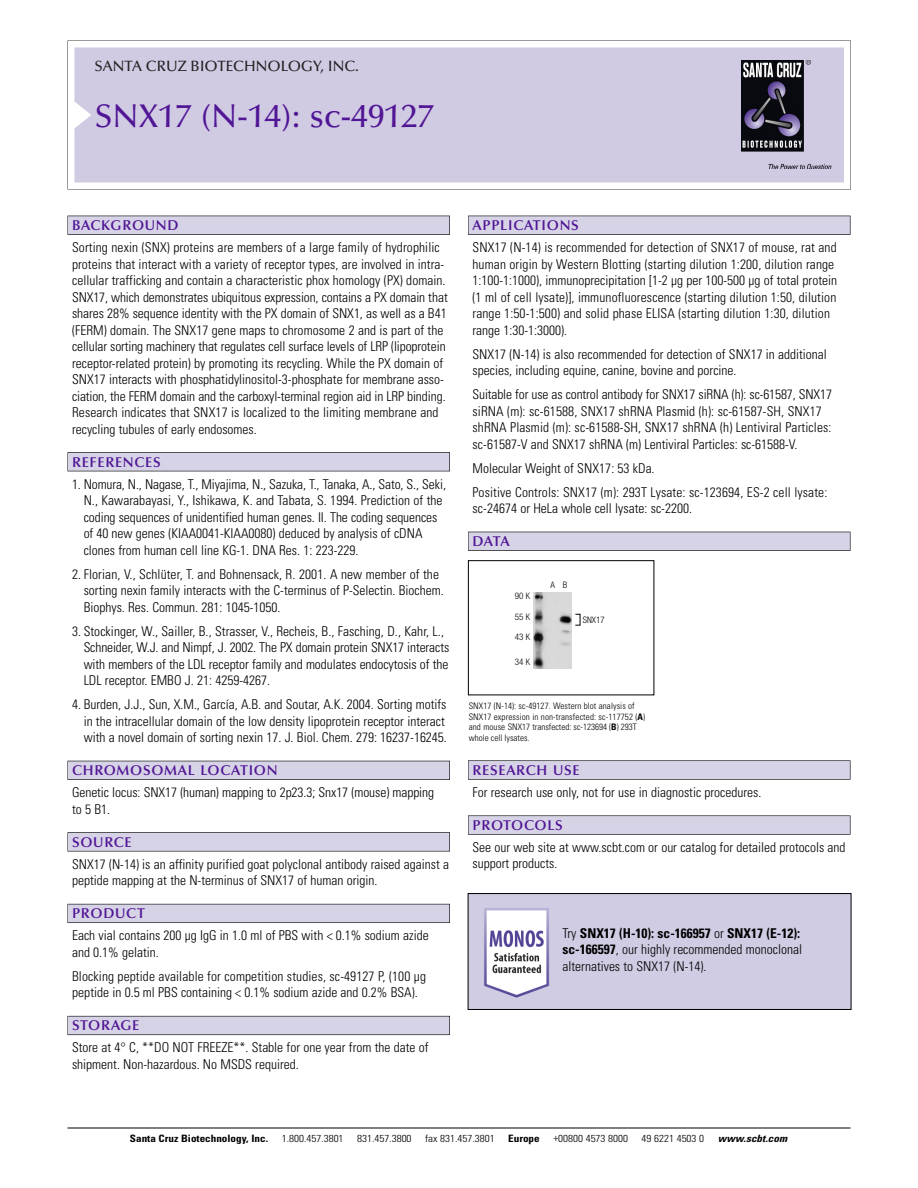
<style>
.page{position:relative;width:918px;height:1188px;background:#fff}
.page>*{position:absolute;margin:0;border:0;box-sizing:border-box;transform-origin:0 0}
.t1{font:500 33px "Optima";color:#511695}
.t2{font:500 15px "Optima";color:#231f20}
.t3{font:600 14.25px "Optima";letter-spacing:.05em;color:#511695}
.t4{font:300 condensed 13.5px/16.5px "Univers";color:#000}
.t5{font:300 condensed 10.2px "Univers";color:#000;scale:1.1 1}
.t6{font:700 condensed 10.2px "Univers";color:#000;scale:1.1 1}
.t7{font:italic 700 condensed 10.2px "Univers";letter-spacing:.005em;color:#000;scale:1.1 1}
.t8{font:300 condensed 9px/10.5px "Univers";letter-spacing:.01em;color:#000}
.t9{font:300 condensed 9px/19.5px "Helvetica Neue";color:#000}
.s1{font-weight:700}
</style>
<div class="page">
<svg style="left:68px;top:40px;width:783px;height:149px"></svg>
<div style="left:74px;top:47px;width:770px;height:135px;background:#d1cae3"></div>
<img style="left:741px;top:60px;width:90px;height:108px">
<div style="left:68px;top:216px;width:382px;height:19px;background:#525155"></div>
<div style="left:68px;top:216px;width:381px;height:18px;background:#d7d3e7"></div>
<div style="left:68px;top:452px;width:382px;height:19px;background:#525155"></div>
<div style="left:68px;top:453px;width:381px;height:18px;background:#d7d3e7"></div>
<div style="left:68px;top:761px;width:382px;height:19px;background:#525158"></div>
<div style="left:68px;top:761px;width:381px;height:18px;background:#d7d3e7"></div>
<div style="left:68px;top:832px;width:382px;height:19px;background:#575759"></div>
<div style="left:68px;top:833px;width:381px;height:18px;background:#d7d3e7"></div>
<div style="left:68px;top:904px;width:382px;height:19px;background:#5b5a62"></div>
<div style="left:68px;top:904px;width:381px;height:18px;background:#d7d3e7"></div>
<div style="left:68px;top:1016px;width:382px;height:19px;background:#66646e"></div>
<div style="left:68px;top:1016px;width:381px;height:18px;background:#d7d3e7"></div>
<div style="left:468px;top:216px;width:382px;height:19px;background:#525155"></div>
<div style="left:468px;top:216px;width:382px;height:18px;background:#d7d3e7"></div>
<div style="left:468px;top:532px;width:382px;height:19px;background:#515055"></div>
<div style="left:468px;top:532px;width:382px;height:18px;background:#d7d3e7"></div>
<div style="left:468px;top:760px;width:382px;height:20px;background:#666"></div>
<div style="left:468px;top:761px;width:382px;height:18px;background:#d7d3e7"></div>
<svg style="left:468px;top:815px;width:382px;height:20px"></svg>
<div style="left:468px;top:816px;width:382px;height:18px;background:#d7d3e7"></div>
<hr style="left:68px;top:1128px;width:782px;height:1px;background:#000">
<div style="left:468px;top:560px;width:186px;height:135px;border:1px solid #000"></div>
<img style="left:534px;top:593px;width:38px;height:76px">
<img style="left:470px;top:895px;width:379px;height:113px">
<div style="left:468px;top:893px;width:383px;height:117px;border:1px solid #000"></div>
<p class="t2" style="left:94px;top:61px;width:266px">SANTA CRUZ BIOTECHNOLOGY, INC.</p>
<h1 class="t1" style="left:94px;top:103px;width:341px">SNX17 (N-14): sc-49127</h1>
<p class="t3" style="left:72px;top:219px;width:108px">BACKGROUND</p>
<p class="t4" style="left:72px;top:240px;width:377px">Sorting nexin (SNX) proteins are members of a large family of hydrophilic proteins that interact with a variety of receptor types, are involved in intra&shy;cellular trafficking and contain a characteristic phox homology (PX) domain.<br>SNX17, which demonstrates ubiquitous expression, contains a PX domain that shares 28% sequence identity with the PX domain of SNX1, as well as a B41 (FERM) domain. The SNX17 gene maps to chromosome 2 and is part of the cellular sorting machinery that regulates cell surface levels of LRP (lipoprotein receptor-related protein) by promoting its recycling. While the PX domain of SNX17 interacts with phosphatidylinositol-3-phosphate for membrane asso&shy;ciation, the FERM domain and the carboxyl-terminal region aid in LRP binding.<br>Research indicates that SNX17 is localized to the limiting membrane and recycling tubules of early endosomes.</p>
<p class="t3" style="left:72px;top:456px;width:90px">REFERENCES</p>
<p class="t4" style="left:84px;top:477px;width:364px;text-indent:-12px">1. Nomura, N., Nagase, T., Miyajima, N., Sazuka, T., Tanaka, A., Sato, S., Seki, N., Kawarabayasi, Y., Ishikawa, K. and Tabata, S. 1994. Prediction of the coding sequences of unidentified human genes. II. The coding sequences of 40 new genes (KIAA0041-KIAA0080) deduced by analysis of cDNA clones from human cell line KG-1. DNA Res. 1: 223-229.</p>
<p class="t4" style="left:84px;top:567px;width:362px;text-indent:-12px">2. Florian, V., Schlüter, T. and Bohnensack, R. 2001. A new member of the sorting nexin family interacts with the C-terminus of P-Selectin. Biochem.<br>Biophys. Res. Commun. 281: 1045-1050.</p>
<p class="t4" style="left:84px;top:624px;width:367px;text-indent:-12px">3. Stockinger, W., Sailler, B., Strasser, V., Recheis, B., Fasching, D., Kahr, L., Schneider, W.J. and Nimpf, J. 2002. The PX domain protein SNX17 interacts with members of the LDL receptor family and modulates endocytosis of the LDL receptor. EMBO J. 21: 4259-4267.</p>
<p class="t4" style="left:84px;top:697px;width:365px;text-indent:-12px">4. Burden, J.J., Sun, X.M., García, A.B. and Soutar, A.K. 2004. Sorting motifs in the intracellular domain of the low density lipoprotein receptor interact with a novel domain of sorting nexin 17. J. Biol. Chem. 279: 16237-16245.</p>
<p class="t3" style="left:72px;top:765px;width:207px">CHROMOSOMAL LOCATION</p>
<p class="t4" style="left:72px;top:785px;width:364px">Genetic locus: SNX17 (human) mapping to 2p23.3; Snx17 (mouse) mapping to 5 B1.</p>
<p class="t3" style="left:72px;top:836px;width:61px">SOURCE</p>
<p class="t4" style="left:72px;top:857px;width:379px">SNX17 (N-14) is an affinity purified goat polyclonal antibody raised against a peptide mapping at the N-terminus of SNX17 of human origin.</p>
<p class="t3" style="left:72px;top:908px;width:74px">PRODUCT</p>
<p class="t4" style="left:72px;top:928px;width:358px">Each vial contains 200 µg IgG in 1.0 ml of PBS with &lt; 0.1% sodium azide and 0.1% gelatin.</p>
<p class="t4" style="left:72px;top:969px;width:356px">Blocking peptide available for competition studies, sc-49127 P, (100 µg peptide in 0.5 ml PBS containing &lt; 0.1% sodium azide and 0.2% BSA).</p>
<p class="t3" style="left:72px;top:1020px;width:69px">STORAGE</p>
<p class="t4" style="left:72px;top:1040px;width:358px">Store at 4° C, **DO NOT FREEZE**. Stable for one year from the date of shipment. Non-hazardous. No MSDS required.</p>
<p class="t3" style="left:473px;top:219px;width:108px">APPLICATIONS</p>
<p class="t4" style="left:473px;top:240px;width:366px">SNX17 (N-14) is recommended for detection of SNX17 of mouse, rat and human origin by Western Blotting (starting dilution 1:200, dilution range 1:100-1:1000), immunoprecipitation [1-2 µg per 100-500 µg of total protein (1 ml of cell lysate)], immunofluorescence (starting dilution 1:50, dilution range 1:50-1:500) and solid phase ELISA (starting dilution 1:30, dilution range 1:30-1:3000).</p>
<p class="t4" style="left:473px;top:347px;width:356px">SNX17 (N-14) is also recommended for detection of SNX17 in additional species, including equine, canine, bovine and porcine.</p>
<p class="t4" style="left:473px;top:387px;width:361px">Suitable for use as control antibody for SNX17 siRNA (h): sc-61587, SNX17 siRNA (m): sc-61588, SNX17 shRNA Plasmid (h): sc-61587-SH, SNX17 shRNA Plasmid (m): sc-61588-SH, SNX17 shRNA (h) Lentiviral Particles: sc-61587-V and SNX17 shRNA (m) Lentiviral Particles: sc-61588-V.</p>
<p class="t4" style="left:473px;top:457px;width:356px;line-height:24px">Molecular Weight of SNX17: 53 kDa.<br>Positive Controls: SNX17 (m): 293T Lysate: sc-123694, ES-2 cell lysate:</p>
<p class="t4" style="left:473px;top:501px;width:221px">sc-24674 or HeLa whole cell lysate: sc-2200.</p>
<p class="t3" style="left:473px;top:536px;width:39px">DATA</p>
<p class="t9" style="left:515px;top:587px;width:17px">90 K</p>
<p class="t9" style="left:515px;top:608px;width:17px">55 K<br>43 K</p>
<p class="t9" style="left:515px;top:653px;width:17px">34 K</p>
<p class="t9" style="left:551px;top:576px;width:18px">A B</p>
<p class="t9" style="left:583px;top:611px;width:24px">SNX17</p>
<p class="t8" style="left:469px;top:702px;width:178px">SNX17 (N-14): sc-49127. Western blot analysis of SNX17 expression in non-transfected: sc-117752 (<span class="s1">A</span>) and mouse SNX17 transfected: sc-123694 (<span class="s1">B</span>) 293T whole cell lysates.</p>
<p class="t3" style="left:473px;top:764px;width:109px">RESEARCH USE</p>
<p class="t4" style="left:473px;top:785px;width:290px">For research use only, not for use in diagnostic procedures.</p>
<p class="t3" style="left:473px;top:819px;width:92px">PROTOCOLS</p>
<p class="t4" style="left:473px;top:840px;width:375px">See our web site at www.scbt.com or our catalog for detailed protocols and support products.</p>
<p class="t4" style="left:563px;top:926px;width:241px">Try <span class="s1">SNX17 (H-10): sc-166957</span> or <span class="s1">SNX17 (E-12): sc-166597</span>, our highly recommended monoclonal alternatives to SNX17 (N-14).</p>
<p class="t6" style="left:130px;top:1135px;width:127px">Santa Cruz Biotechnology, Inc.</p>
<p class="t5" style="left:282px;top:1135px;width:58px">1.800.457.3801</p>
<p class="t5" style="left:357px;top:1135px;width:51px">831.457.3800</p>
<p class="t5" style="left:425px;top:1135px;width:65px">fax 831.457.3801</p>
<p class="t6" style="left:508px;top:1135px;width:30px">Europe</p>
<p class="t5" style="left:553px;top:1135px;width:69px">+00800 4573 8000</p>
<p class="t5" style="left:642px;top:1135px;width:58px">49 6221 4503 0</p>
<p class="t7" style="left:718px;top:1135px;width:64px">www.scbt.com</p>
</div>
